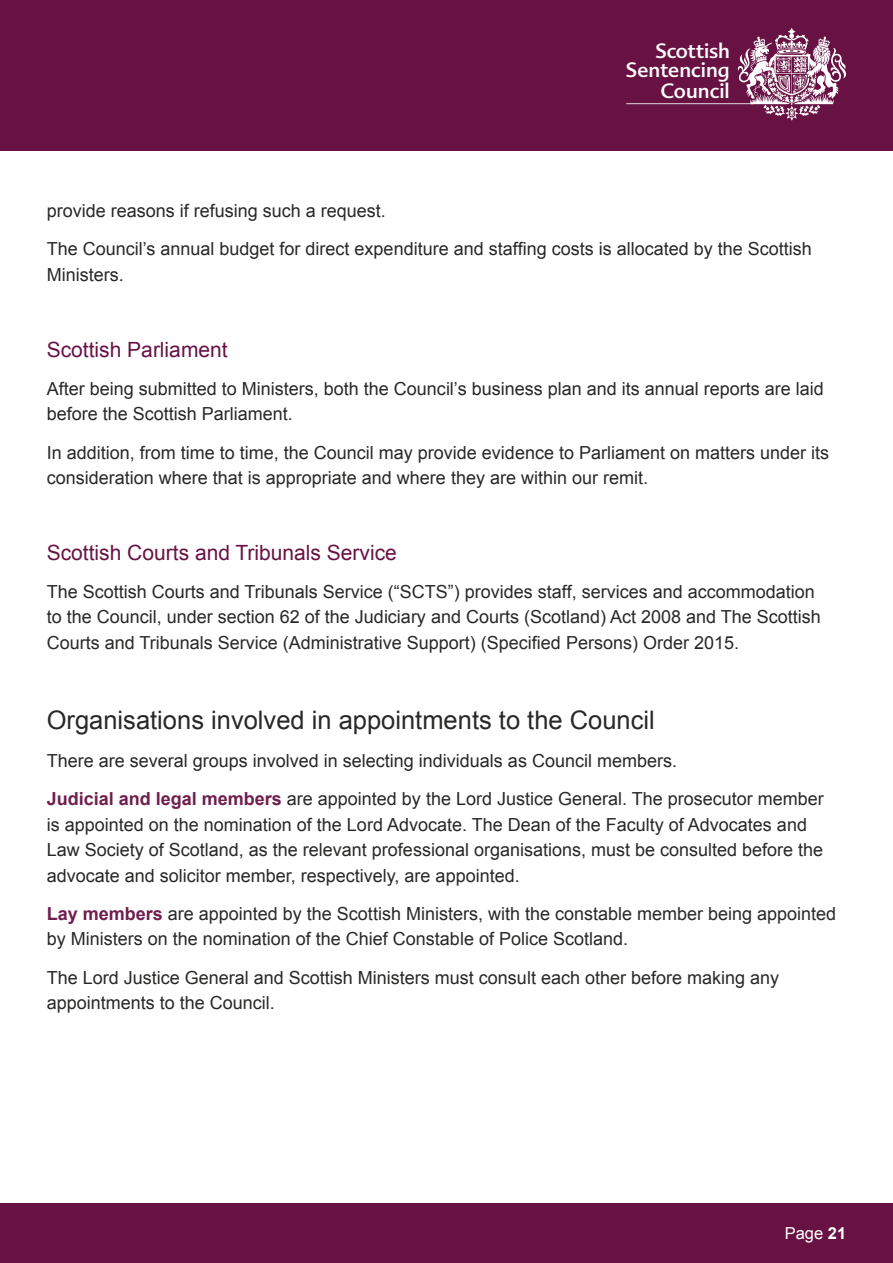
<style>
.page{position:relative;width:893px;height:1263px;background:#fff}
.page>*{position:absolute;margin:0;border:0;box-sizing:border-box;transform-origin:0 0}
.t1{font:25.5px "Arial";color:#282827}
.t2{font:21px "Arial";color:#681244}
.t3{font:20.25px/19.2px "Advert OT";color:#fff;text-align:right}
.t4{font:18px/25.5px "Arial";color:#282827}
.t5{font:16.5px "Arial";color:#fff}
.s1{font-weight:700;color:#6f1e4d}
.s2{font-weight:700}
</style>
<div class="page">
<div style="left:0;top:0;width:893px;height:151px;background:#681244"></div>
<div style="left:0;top:1203px;width:893px;height:60px;background:#681244"></div>
<svg style="left:737px;top:28px;width:109px;height:93px"></svg>
<hr style="left:626px;top:103px;width:128px;height:1px;background:#fff">
<p class="t3" style="left:625px;top:41px;width:106px">Scottish<br>Sentencing</p>
<p class="t3" style="left:660px;top:82px;width:71px">Council</p>
<p class="t4" style="left:47px;top:192px;width:767px;line-height:38.2px">provide reasons if refusing such a request.<br>The Council’s annual budget for direct expenditure and staffing costs is allocated by the Scottish</p>
<p class="t4" style="left:47px;top:262px;width:79px">Ministers.</p>
<p class="t2" style="left:47px;top:335px;width:182px">Scottish Parliament</p>
<p class="t4" style="left:47px;top:376px;width:779px">After being submitted to Ministers, both the Council’s business plan and its annual reports are laid before the Scottish Parliament.</p>
<p class="t4" style="left:47px;top:440px;width:784px">In addition, from time to time, the Council may provide evidence to Parliament on matters under its consideration where that is appropriate and where they are within our remit.</p>
<p class="t2" style="left:47px;top:538px;width:352px">Scottish Courts and Tribunals Service</p>
<p class="t4" style="left:47px;top:579px;width:776px">The Scottish Courts and Tribunals Service (“SCTS”) provides staff, services and accommodation to the Council, under section 62 of the Judiciary and Courts (Scotland) Act 2008 and The Scottish<br>Courts and Tribunals Service (Administrative Support) (Specified Persons) Order 2015.</p>
<h1 class="t1" style="left:47px;top:703px;width:610px">Organisations involved in appointments to the Council</h1>
<p class="t4" style="left:47px;top:742px;width:779px;line-height:38.2px">There are several groups involved in selecting individuals as Council members.<br><span class="s1">Judicial and legal members</span> are appointed by the Lord Justice General. The prosecutor member</p>
<p class="t4" style="left:47px;top:812px;width:778px">is appointed on the nomination of the Lord Advocate. The Dean of the Faculty of Advocates and<br>Law Society of Scotland, as the relevant professional organisations, must be consulted before the advocate and solicitor member, respectively, are appointed.</p>
<p class="t4" style="left:47px;top:901px;width:791px"><span class="s1">Lay members</span> are appointed by the Scottish Ministers, with the constable member being appointed by Ministers on the nomination of the Chief Constable of Police Scotland.</p>
<p class="t4" style="left:47px;top:965px;width:734px">The Lord Justice General and Scottish Ministers must consult each other before making any appointments to the Council.</p>
<p class="t5" style="left:785px;top:1222px;width:63px">Page <span class="s2">21</span></p>
</div>
